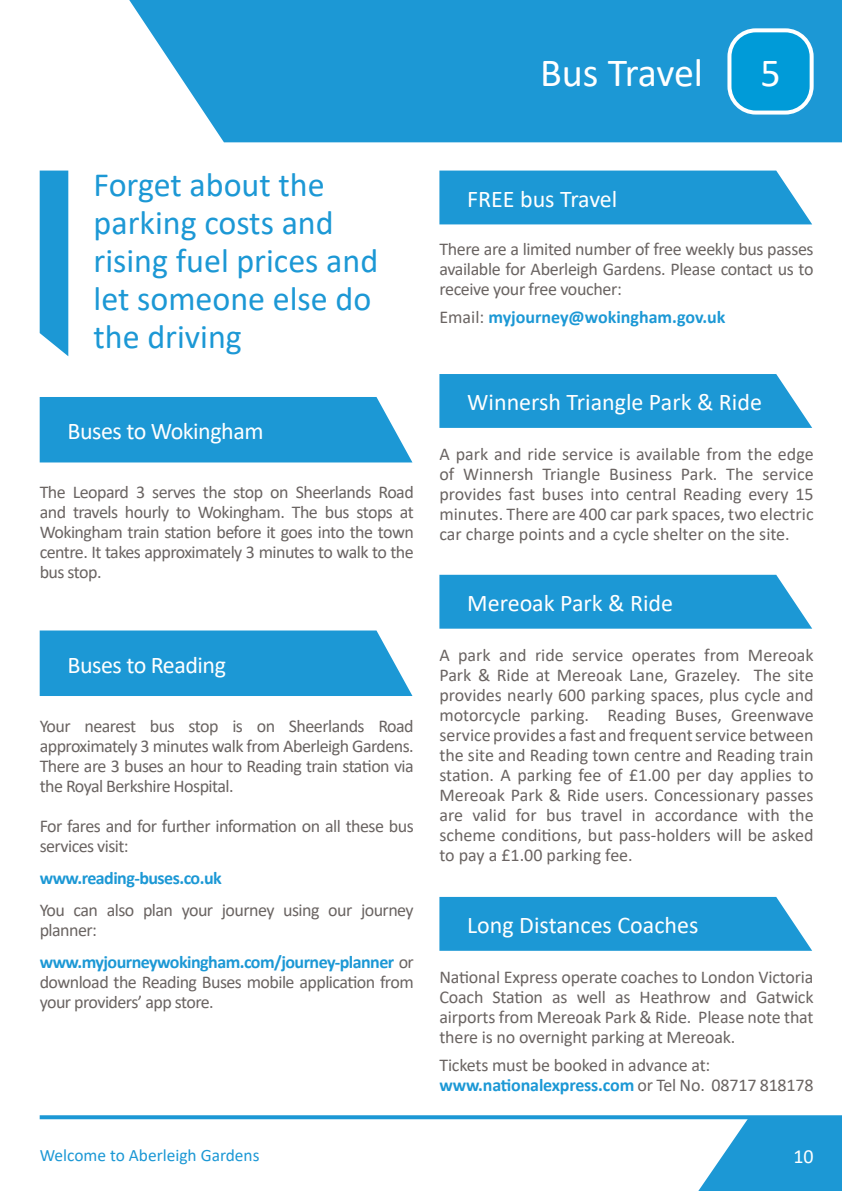
<style>
.page{position:relative;width:842px;height:1191px;background:#fff}
.page>*{position:absolute;margin:0;border:0;box-sizing:border-box;transform-origin:0 0}
.t1{font:40px "Calibri";letter-spacing:-.01em;color:#fff}
.t2{font:34px/38px "Calibri";color:#1c98d5}
.t3{font:24px "Calibri";color:#fff}
.t4{font:24px "Calibri";letter-spacing:-.02em;color:#fff}
.t5{font:20px "Calibri";color:#fff}
.t6{font:18px/20px "Calibri";letter-spacing:-.03em;color:#6a6462;text-align:justify}
.t7{font:18px/20px "Calibri";letter-spacing:-.01em;color:#6a6462}
.t8{font:700 18px "Calibri";letter-spacing:-.01em;color:#1c98d5}
.t9{font:700 18px "Calibri";letter-spacing:-.03em;color:#1c98d5}
.t10{font:17.4px "Calibri";color:#1c98d5}
.s1{font-weight:700;color:#1c98d5}
.s2{font-weight:400;color:#6a6462}
</style>
<div class="page">
<svg style="left:129px;top:0;width:713px;height:142px;background:#2d9fd8"></svg>
<div style="left:40px;top:171px;width:28px;height:185px;background:#1c98d5"></div>
<svg style="left:698px;top:1119px;width:144px;height:72px"></svg>
<div style="left:729px;top:30px;width:83px;height:83px;background:#009bd8;border-radius:26px"></div>
<div style="left:727px;top:28px;width:87px;height:87px;border:4px solid #fff;border-radius:26px"></div>
<svg style="left:40px;top:1115px;width:802px;height:4px;background:#2b9ed7"></svg>
<svg style="left:439px;top:374px;width:373px;height:54px;background:#279dd7"></svg>
<div style="left:439px;top:575px;width:373px;height:53px;background:#1c98d5"></div>
<div style="left:439px;top:170px;width:373px;height:54px;background:#1c98d5"></div>
<div style="left:40px;top:397px;width:372px;height:65px;background:#1c98d5"></div>
<div style="left:40px;top:630px;width:372px;height:66px;background:#1c98d5"></div>
<div style="left:439px;top:897px;width:373px;height:53px;background:#1c98d5"></div>
<h1 class="t1" style="left:540px;top:45px;width:164px">Bus Travel</h1>
<h1 class="t1" style="left:760px;top:45px;width:22px">5</h1>
<h2 class="t2" style="left:94px;top:165px;width:286px">Forget about the parking costs and rising fuel prices and let someone else do the driving</h2>
<h3 class="t4" style="left:67px;top:414px;width:198px">Buses to Wokingham</h3>
<p class="t6" style="left:40px;top:482px;width:376px">The Leopard 3 serves the stop on Sheerlands Road and travels hourly to Wokingham. The bus stops at Wokingham train station before it goes into the town centre. It takes approximately 3 minutes to walk to the bus stop.</p>
<h3 class="t4" style="left:67px;top:648px;width:160px">Buses to Reading</h3>
<p class="t6" style="left:40px;top:715px;width:376px">Your nearest bus stop is on Sheerlands Road approximately 3 minutes walk from Aberleigh Gardens.<br>There are 3 buses an hour to Reading train station via the Royal Berkshire Hospital.</p>
<p class="t6" style="left:40px;top:815px;width:376px">For fares and for further information on all these bus services visit:</p>
<p class="t9" style="left:40px;top:865px;width:184px">www.reading-buses.co.uk</p>
<p class="t6" style="left:40px;top:899px;width:376px">You can also plan your journey using our journey planner:</p>
<p class="t6" style="left:40px;top:951px;width:376px"><span class="s1">www.myjourneywokingham.com/journey-planner</span> or download the Reading Buses mobile application from your providers’ app store.</p>
<h3 class="t3" style="left:467px;top:182px;width:152px">FREE bus Travel</h3>
<p class="t6" style="left:439px;top:238px;width:376px">There are a limited number of free weekly bus passes available for Aberleigh Gardens. Please contact us to receive your free voucher:</p>
<p class="t8" style="left:439px;top:304px;width:288px"><span class="s2">Email:</span> myjourney@wokingham.gov.uk</p>
<h3 class="t3" style="left:467px;top:385px;width:296px">Winnersh Triangle Park &amp; Ride</h3>
<p class="t6" style="left:439px;top:444px;width:376px">A park and ride service is available from the edge of Winnersh Triangle Business Park. The service provides fast buses into central Reading every 15 minutes. There are 400 car park spaces, two electric car charge points and a cycle shelter on the site.</p>
<h3 class="t3" style="left:467px;top:586px;width:207px">Mereoak Park &amp; Ride</h3>
<p class="t6" style="left:439px;top:644px;width:376px">A park and ride service operates from Mereoak Park &amp; Ride at Mereoak Lane, Grazeley. The site provides nearly 600 parking spaces, plus cycle and motorcycle parking. Reading Buses, Greenwave service provides a fast and frequent service between the site and Reading town centre and Reading train station. A parking fee of £1.00 per day applies to Mereoak Park &amp; Ride users. Concessionary passes are valid for bus travel in accordance with the scheme conditions, but pass-holders will be asked to pay a £1.00 parking fee.</p>
<h3 class="t3" style="left:467px;top:908px;width:233px">Long Distances Coaches</h3>
<p class="t6" style="left:439px;top:967px;width:376px">National Express operate coaches to London Victoria Coach Station as well as Heathrow and Gatwick airports from Mereoak Park &amp; Ride. Please note that there is no overnight parking at Mereoak.</p>
<p class="t7" style="left:439px;top:1055px;width:376px">Tickets must be booked in advance at: <span class="s1">www.nationalexpress.com</span> or Tel No. 08717 818178</p>
<p class="t10" style="left:40px;top:1142px;width:221px">Welcome to Aberleigh Gardens</p>
<p class="t5" style="left:793px;top:1142px;width:22px">10</p>
</div>
